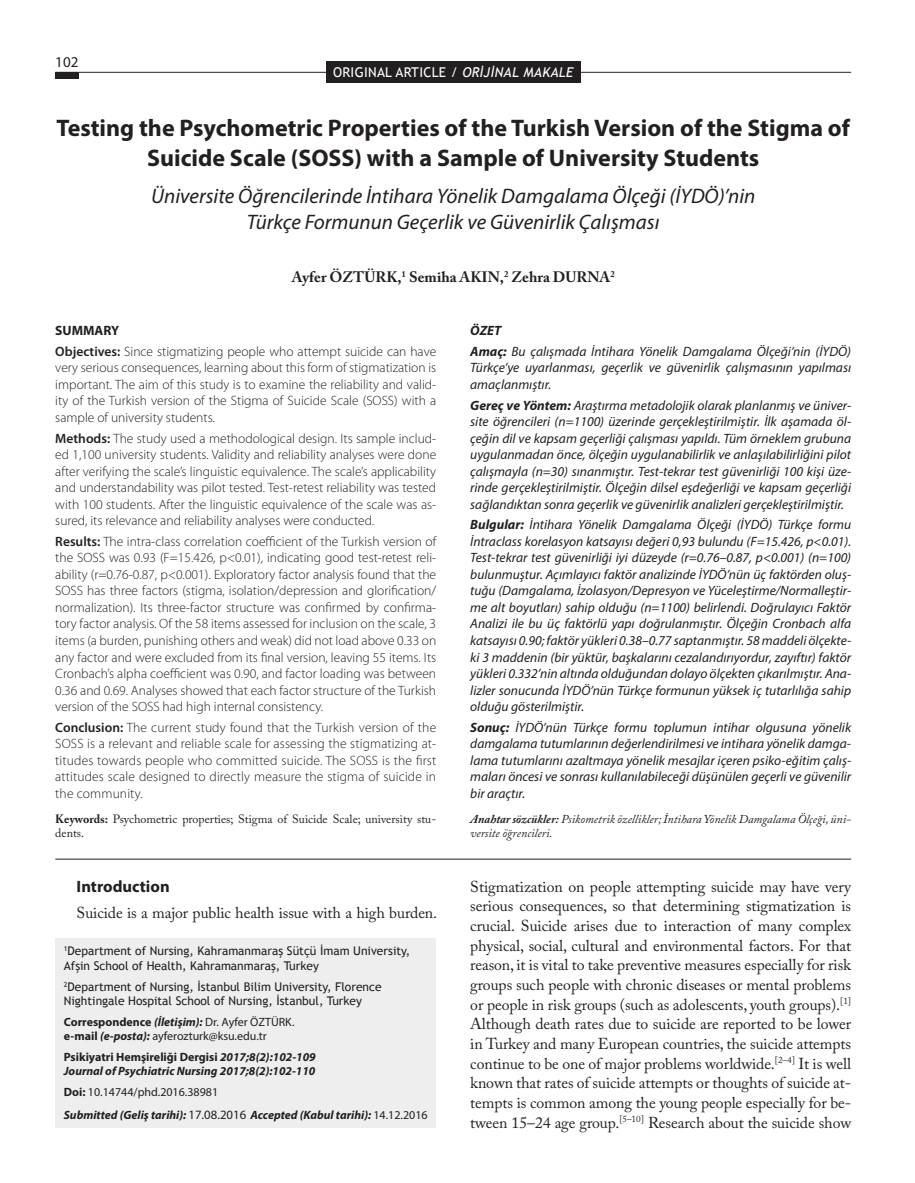
<style>
.page{position:relative;width:915px;height:1183px;background:#fff}
.page>*{position:absolute;margin:0;border:0;box-sizing:border-box;transform-origin:0 0}
.t1{font:700 24px/30px "Myriad Pro";color:#231f20;text-align:center}
.t2{font:italic 21px/25.5px "Myriad Pro";color:#231f20;text-align:center}
.t3{font:700 16.5px "Myriad Pro";color:#231f20}
.t4{font:15.75px/19.6px "Adobe Caslon Pro";letter-spacing:-.005em;color:#231f20;text-align:justify}
.t5{font:700 15px "Adobe Caslon Pro";color:#231f20}
.t6{font:15px "Myriad Pro";color:#231f20}
.t7{font:300 13.5px/16.5px "Myriad Pro";color:#231f20;text-align:justify}
.t8{font:italic 13.5px/16.5px "Myriad Pro";color:#231f20;text-align:justify}
.t9{font:13.5px "Trebuchet MS";letter-spacing:.02em;color:#fff}
.t10{font:12px/14.4px "Trebuchet MS";color:#231f20}
.t11{font:italic 700 12px/14.4px "Myriad Pro";color:#231f20}
.t12{font:italic 12px/14.4px "Adobe Caslon Pro";color:#231f20}
.t13{font:12px/14.4px "Myriad Pro";color:#231f20}
.t14{font:12px/14.4px "Adobe Caslon Pro";color:#231f20}
.s1{font-style:italic}
.s2{font-weight:700}
.s3{font-weight:600}
.s4{font-weight:700;font-style:italic}
.s5{font-style:normal}
.s6{font-weight:400;font-style:normal}
.s7{font-weight:400;font-style:normal;font-size:12.75px}
</style>
<div class="page">
<hr style="left:55px;top:72px;width:795px;height:1px;background:#231f20">
<div style="left:326px;top:61px;width:254px;height:22px;background:#231f20"></div>
<div style="left:55px;top:937px;width:381px;height:190px;background:#eeeeef"></div>
<hr style="left:55px;top:858px;width:795px;height:1px;background:#231f20">
<div style="left:55px;top:72px;width:24px;height:7px;background:#231f20"></div>
<p class="t6" style="left:55px;top:52px;width:25px">102</p>
<p class="t9" style="left:333px;top:64px;width:241px">ORIGINAL ARTICLE / <span class="s1">ORİJİNAL MAKALE</span></p>
<h1 class="t1" style="left:56px;top:112px;width:794px">Testing the Psychometric Properties of the Turkish Version of the Stigma of<br>Suicide Scale (SOSS) with a Sample of University Students</h1>
<h2 class="t2" style="left:151px;top:183px;width:605px">Üniversite Öğrencilerinde İntihara Yönelik Damgalama Ölçeği (İYDÖ)’nin<br>Türkçe Formunun Geçerlik ve Güvenirlik Çalışması</h2>
<p class="t5" style="left:291px;top:268px;width:324px">Ayfer ÖZTÜRK,<sup>1</sup> Semiha AKIN,<sup>2</sup> Zehra DURNA<sup>2</sup></p>
<p class="t7" style="left:55px;top:320px;width:382px;line-height:20.7px"><span class="s2">SUMMARY<br></span><span class="s3">Objectives:</span> Since stigmatizing people who attempt suicide can have</p>
<p class="t7" style="left:55px;top:360px;width:382px">very serious consequences, learning about this form of stigmatization is important. The aim of this study is to examine the reliability and valid&shy;ity of the Turkish version of the Stigma of Suicide Scale (SOSS) with a sample of university students.</p>
<p class="t7" style="left:55px;top:430px;width:382px"><span class="s3">Methods:</span> The study used a methodological design. Its sample includ&shy;ed 1,100 university students. Validity and reliability analyses were done after verifying the scale’s linguistic equivalence. The scale’s applicability and understandability was pilot tested. Test-retest reliability was tested with 100 students. After the linguistic equivalence of the scale was as&shy;sured, its relevance and reliability analyses were conducted.</p>
<p class="t7" style="left:55px;top:533px;width:382px"><span class="s3">Results:</span> The intra-class correlation coefficient of the Turkish version of the SOSS was 0.93 (F=15.426, p&lt;0.01), indicating good test-retest reli&shy;ability (r=0.76-0.87, p&lt;0.001). Exploratory factor analysis found that the SOSS has three factors (stigma, isolation/depression and glorification/ normalization). Its three-factor structure was confirmed by confirma&shy;tory factor analysis. Of the 58 items assessed for inclusion on the scale, 3 items (a burden, punishing others and weak) did not load above 0.33 on any factor and were excluded from its final version, leaving 55 items. Its Cronbach’s alpha coefficient was 0.90, and factor loading was between 0.36 and 0.69. Analyses showed that each factor structure of the Turkish version of the SOSS had high internal consistency.</p>
<p class="t7" style="left:55px;top:719px;width:382px"><span class="s3">Conclusion:</span> The current study found that the Turkish version of the SOSS is a relevant and reliable scale for assessing the stigmatizing at&shy;titudes towards people who committed suicide. The SOSS is the first attitudes scale designed to directly measure the stigma of suicide in the community.</p>
<p class="t14" style="left:55px;top:811px;width:382px"><span class="s2">Keywords:</span> Psychometric properties; Stigma of Suicide Scale; university stu&shy;dents.</p>
<p class="t8" style="left:470px;top:320px;width:382px;line-height:20.7px"><span class="s2">ÖZET<br>Amaç:</span> Bu çalışmada İntihara Yönelik Damgalama Ölçeği’nin (İYDÖ)</p>
<p class="t8" style="left:470px;top:359px;width:382px">Türkçe’ye uyarlanması, geçerlik ve güvenirlik çalışmasının yapılması amaçlanmıştır.</p>
<p class="t8" style="left:470px;top:396px;width:382px"><span class="s2">Gereç ve Yöntem:</span> Araştırma metadolojik olarak planlanmış ve üniver&shy;site öğrencileri (n=1100) üzerinde gerçekleştirilmiştir. İlk aşamada öl&shy;çeğin dil ve kapsam geçerliği çalışması yapıldı. Tüm örneklem grubuna uygulanmadan önce, ölçeğin uygulanabilirlik ve anlaşılabilirliğini pilot çalışmayla (n=30) sınanmıştır. Test-tekrar test güvenirliği 100 kişi üze&shy;rinde gerçekleştirilmiştir. Ölçeğin dilsel eşdeğerliği ve kapsam geçerliği sağlandıktan sonra geçerlik ve güvenirlik analizleri gerçekleştirilmiştir.</p>
<p class="t8" style="left:470px;top:516px;width:382px"><span class="s2">Bulgular:</span> İntihara Yönelik Damgalama Ölçeği (İYDÖ) Türkçe formu İntraclass korelasyon katsayısı değeri 0,93 bulundu (F=15.426, p&lt;0.01).<br>Test-tekrar test güvenirliği iyi düzeyde (r=0.76–0.87, p&lt;0.001) (n=100) bulunmuştur. Açımlayıcı faktör analizinde İYDÖ’nün üç faktörden oluş&shy;tuğu (Damgalama, İzolasyon/Depresyon ve Yüceleştirme/Normalleştir&shy;me alt boyutları) sahip olduğu (n=1100) belirlendi. Doğrulayıcı Faktör Analizi ile bu üç faktörlü yapı doğrulanmıştır. Ölçeğin Cronbach alfa katsayısı 0.90; faktör yükleri 0.38–0.77 saptanmıştır. 58 maddeli ölçekte&shy;ki 3 maddenin (bir yüktür, başkalarını cezalandırıyordur, zayıftır) faktör yükleri 0.332’nin altında olduğundan dolayo ölçekten çıkarılmıştır. Ana&shy;lizler sonucunda İYDÖ’nün Türkçe formunun yüksek iç tutarlılığa sahip olduğu gösterilmiştir.</p>
<p class="t8" style="left:470px;top:718px;width:382px"><span class="s2">Sonuç:</span> İYDÖ’nün Türkçe formu toplumun intihar olgusuna yönelik damgalama tutumlarının değerlendirilmesi ve intihara yönelik damga&shy;lama tutumlarını azaltmaya yönelik mesajlar içeren psiko-eğitim çalış&shy;maları öncesi ve sonrası kullanılabileceği düşünülen geçerli ve güvenilir bir araçtır.</p>
<p class="t12" style="left:470px;top:811px;width:382px"><span class="s2">Anahtar sözcükler:</span> Psikometrik özellikler; İntihara Yönelik Damgalama Ölçeği, üni&shy;versite öğrencileri.</p>
<p class="t3" style="left:77px;top:875px;width:95px">Introduction</p>
<p class="t4" style="left:77px;top:902px;width:362px">Suicide is a major public health issue with a high burden.</p>
<p class="t10" style="left:64px;top:943px;width:348px"><sup>1</sup>Department of Nursing, Kahramanmaraş Sütçü İmam University,<br>Afşin School of Health, Kahramanmaraş, Turkey</p>
<p class="t10" style="left:64px;top:979px;width:319px"><sup>2</sup>Department of Nursing, İstanbul Bilim University, Florence<br>Nightingale Hospital School of Nursing, İstanbul, Turkey</p>
<p class="t13" style="left:64px;top:1014px;width:232px"><span class="s2">Correspondence</span> <span class="s4">(İletişim):</span> Dr. Ayfer ÖZTÜRK. <span class="s2">e-mail</span> <span class="s4">(e-posta):</span> ayferozturk@ksu.edu.tr</p>
<p class="t11" style="left:64px;top:1049px;width:253px"><span class="s5">Psikiyatri Hemşireliği Dergisi</span> 2017;8(2):102-109<br>Journal of Psychiatric Nursing 2017;8(2):102-110</p>
<p class="t11" style="left:64px;top:1080px;width:365px;line-height:22.8px"><span class="s5">Doi:</span> <span class="s6">10.14744/phd.2016.38981<br></span>Submitted (Geliş tarihi): <span class="s7">17.08.2016</span> Accepted (Kabul tarihi): <span class="s6">14.12.2016</span></p>
<p class="t4" style="left:470px;top:876px;width:382px">Stigmatization on people attempting suicide may have very serious consequences, so that determining stigmatization is crucial. Suicide arises due to interaction of many complex physical, social, cultural and environmental factors. For that reason, it is vital to take preventive measures especially for risk groups such people with chronic diseases or mental problems or people in risk groups (such as adolescents, youth groups).<sup>[1] </sup>Although death rates due to suicide are reported to be lower in Turkey and many European countries, the suicide attempts continue to be one of major problems worldwide.<sup>[2–4]</sup> It is well known that rates of suicide attempts or thoughts of suicide at&shy;tempts is common among the young people especially for be&shy;tween 15–24 age group.<sup>[5–10]</sup> Research about the suicide show</p>
</div>
